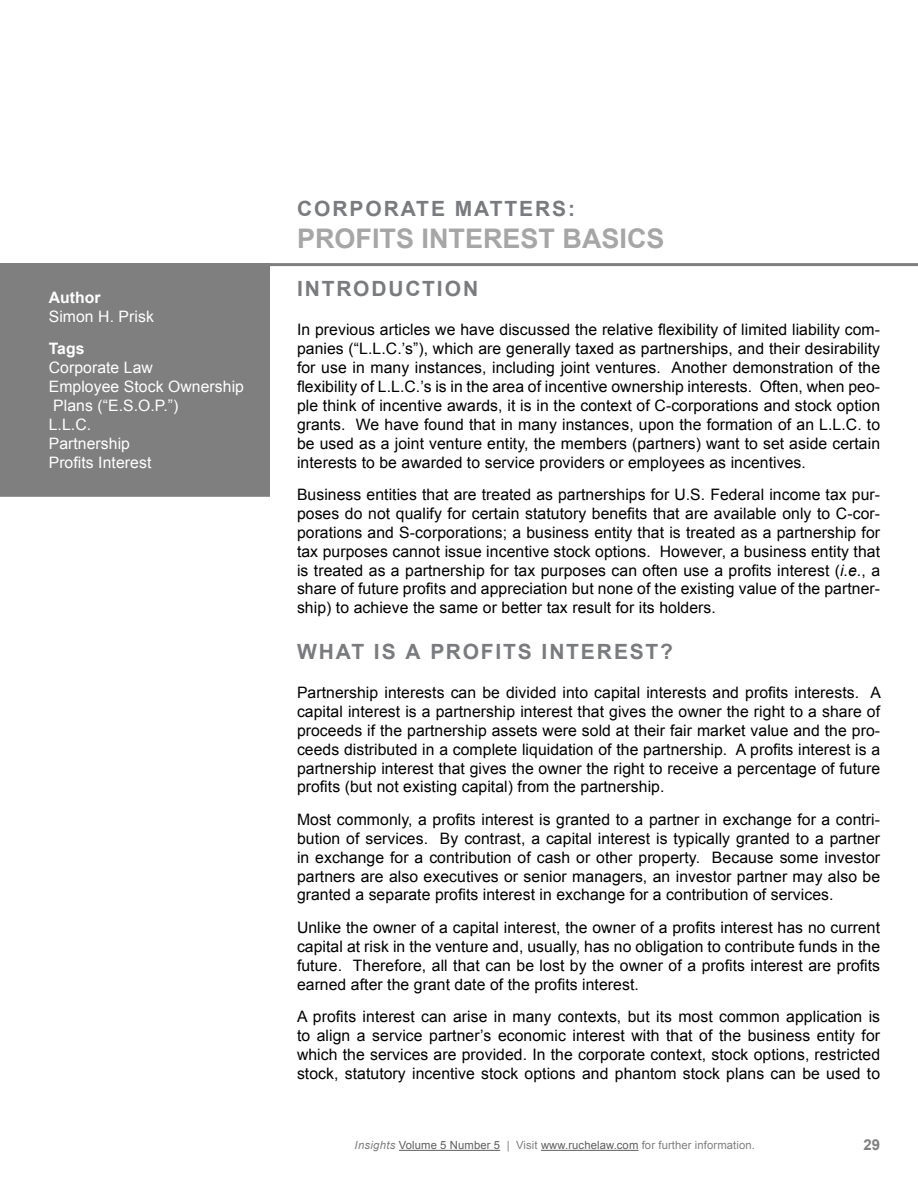
<style>
.page{position:relative;width:918px;height:1188px;background:#fff}
.page>*{position:absolute;margin:0;border:0;box-sizing:border-box;transform-origin:0 0}
.t1{font:700 27px "Arial";color:#a6a6a6}
.t2{font:700 21px "Arial";letter-spacing:.09em;color:#797b7e}
.t3{font:15.75px/18.9px "Arial";letter-spacing:.005em;color:#000;text-align:justify}
.t4{font:15.75px/18.9px "Arial";letter-spacing:.005em;color:#fff}
.t5{font:700 15.75px "Arial";letter-spacing:.005em;color:#fff}
.t6{font:700 15px "Arial";color:#7f7f7f}
.t7{font:11.25px "Arial";letter-spacing:.01em;color:#5f5f5f}
.s1{font-style:italic}
.s2{font-style:italic;color:#7f7f7f}
.s3{color:#7f7f7f}
</style>
<div class="page">
<hr style="left:399px;top:1150px;width:101px;height:1px;background:#5f5f5f">
<hr style="left:541px;top:1150px;width:98px;height:1px;background:#5f5f5f">
<div style="left:0;top:266px;width:270px;height:231px;background:#7f7f7f"></div>
<hr style="left:0;top:263px;width:918px;height:3px;background:#7f7f7f">
<p class="t5" style="left:49px;top:287px;width:54px">Author</p>
<p class="t4" style="left:49px;top:307px;width:107px">Simon H. Prisk</p>
<p class="t5" style="left:49px;top:338px;width:37px">Tags</p>
<p class="t4" style="left:49px;top:358px;width:197px">Corporate Law<br>Employee Stock Ownership<br>Plans (“E.S.O.P.”)<br>L.L.C.<br>Partnership<br>Profits Interest</p>
<h2 class="t2" style="left:297px;top:195px;width:280px">CORPORATE MATTERS:</h2>
<h1 class="t1" style="left:297px;top:221px;width:369px">PROFITS INTEREST BASICS</h1>
<h2 class="t2" style="left:297px;top:275px;width:183px">INTRODUCTION</h2>
<p class="t3" style="left:297px;top:320px;width:585px">In previous articles we have discussed the relative flexibility of limited liability com&shy;panies (“L.L.C.’s”), which are generally taxed as partnerships, and their desirability for use in many instances, including joint ventures. Another demonstration of the flexibility of L.L.C.’s is in the area of incentive ownership interests. Often, when peo&shy;ple think of incentive awards, it is in the context of C-corporations and stock option grants. We have found that in many instances, upon the formation of an L.L.C. to be used as a joint venture entity, the members (partners) want to set aside certain interests to be awarded to service providers or employees as incentives.</p>
<p class="t3" style="left:297px;top:485px;width:585px">Business entities that are treated as partnerships for U.S. Federal income tax pur&shy;poses do not qualify for certain statutory benefits that are available only to C-cor&shy;porations and S-corporations; a business entity that is treated as a partnership for tax purposes cannot issue incentive stock options. However, a business entity that is treated as a partnership for tax purposes can often use a profits interest (<span class="s1">i.e.</span>, a share of future profits and appreciation but none of the existing value of the partner&shy;ship) to achieve the same or better tax result for its holders.</p>
<h2 class="t2" style="left:297px;top:638px;width:377px">WHAT IS A PROFITS INTEREST?</h2>
<p class="t3" style="left:297px;top:683px;width:585px">Partnership interests can be divided into capital interests and profits interests. A capital interest is a partnership interest that gives the owner the right to a share of proceeds if the partnership assets were sold at their fair market value and the pro&shy;ceeds distributed in a complete liquidation of the partnership. A profits interest is a partnership interest that gives the owner the right to receive a percentage of future profits (but not existing capital) from the partnership.</p>
<p class="t3" style="left:297px;top:810px;width:585px">Most commonly, a profits interest is granted to a partner in exchange for a contri&shy;bution of services. By contrast, a capital interest is typically granted to a partner in exchange for a contribution of cash or other property. Because some investor partners are also executives or senior managers, an investor partner may also be granted a separate profits interest in exchange for a contribution of services.</p>
<p class="t3" style="left:297px;top:918px;width:585px">Unlike the owner of a capital interest, the owner of a profits interest has no current capital at risk in the venture and, usually, has no obligation to contribute funds in the future. Therefore, all that can be lost by the owner of a profits interest are profits earned after the grant date of the profits interest.</p>
<p class="t3" style="left:297px;top:1007px;width:585px">A profits interest can arise in many contexts, but its most common application is to align a service partner’s economic interest with that of the business entity for which the services are provided. In the corporate context, stock options, restricted stock, statutory incentive stock options and phantom stock plans can be used to</p>
<p class="t7" style="left:355px;top:1138px;width:402px"><span class="s2">Insights</span> Volume 5 Number 5 <span class="s3">| Visit</span> www.ruchelaw.com <span class="s3">for further information.</span></p>
<p class="t6" style="left:863px;top:1135px;width:18px">29</p>
</div>
